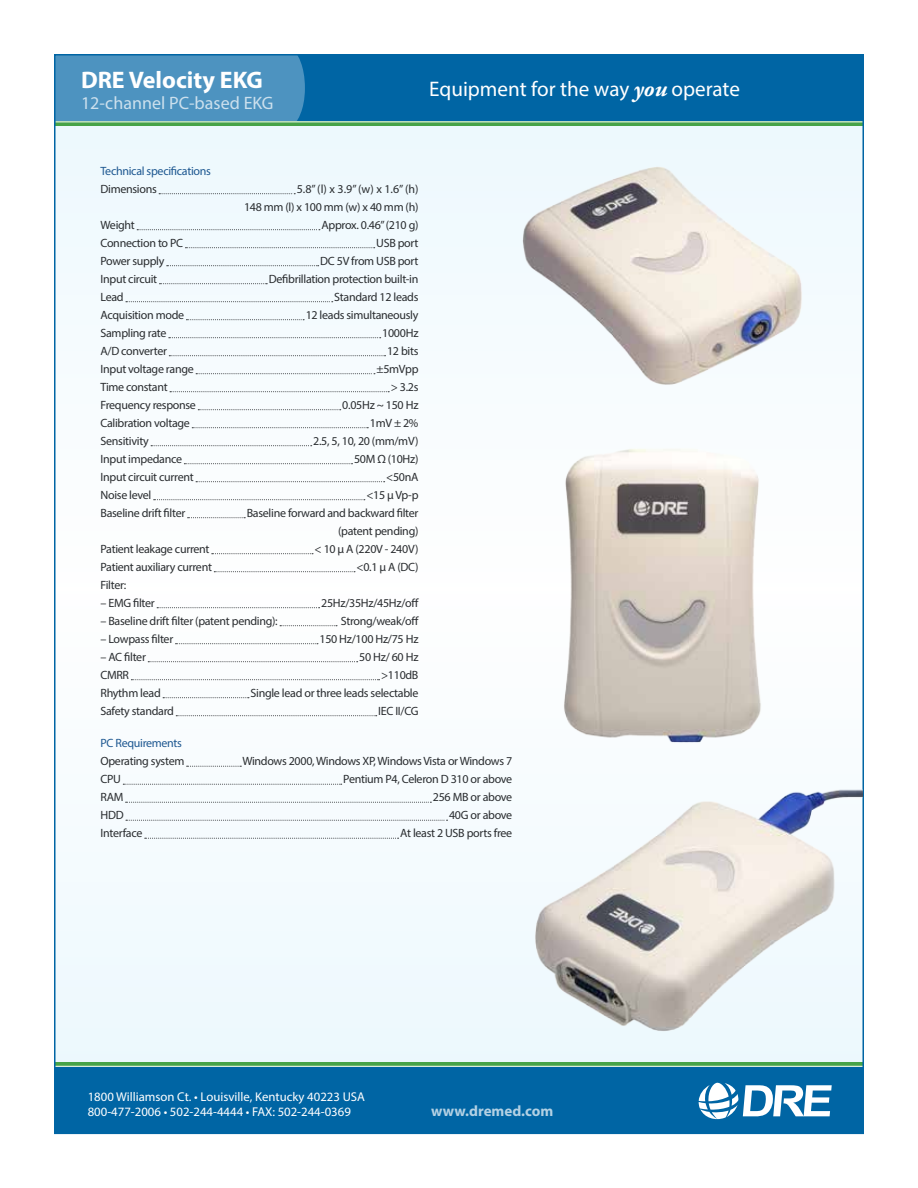
<style>
.page{position:relative;width:918px;height:1188px;background:#fff}
.page>*{position:absolute;margin:0;border:0;box-sizing:border-box;transform-origin:0 0}
.t1{font:700 24px "Myriad Pro";color:#fff}
.t2{font:21.15px "Myriad Pro";color:#fff}
.t3{font:18px "Myriad Pro";color:#cce0ed}
.t4{font:700 15px "Myriad Pro";color:#b3d1e4}
.t5{font:12.75px/15.3px "Myriad Pro";color:#fff}
.t6{font:12px/18px "Myriad Pro";letter-spacing:-.025em;color:#292c2f;text-align:right}
.t7{font:12px "Myriad Pro";letter-spacing:-.025em;color:#1e5891}
.s1{font-family:"Adobe Garamond Pro";font-weight:700;font-style:italic;font-size:23.25px}
</style>
<div class="page">
<div style="left:55px;top:115px;width:808px;height:954px;background:#f6fbfe"></div>
<div style="left:305px;top:57px;width:556px;height:65px;background:#0065a4"></div>
<div style="left:57px;top:57px;width:248px;height:65px;background:#4d93c0"></div>
<div style="left:57px;top:1067px;width:804px;height:64px;background:#0065a4"></div>
<svg style="left:695px;top:1080px;width:145px;height:47px"></svg>
<hr style="left:55px;top:122px;width:808px;height:4px;background:#46a347">
<hr style="left:55px;top:122px;width:808px;height:1px;background:#fff">
<svg style="left:57px;top:1062px;width:804px;height:4px;background:#4fa750"></svg>
<hr style="left:55px;top:1066px;width:808px;height:1px;background:#fff">
<img style="left:522px;top:167px;width:280px;height:218px">
<img style="left:564px;top:449px;width:197px;height:294px">
<img style="left:535px;top:789px;width:327px;height:243px">
<svg style="left:159px;top:193px;width:136px;height:1px"></svg>
<svg style="left:137px;top:229px;width:183px;height:1px"></svg>
<svg style="left:185px;top:247px;width:190px;height:1px"></svg>
<svg style="left:167px;top:265px;width:152px;height:1px"></svg>
<svg style="left:160px;top:283px;width:107px;height:1px"></svg>
<svg style="left:126px;top:301px;width:207px;height:1px"></svg>
<svg style="left:186px;top:319px;width:118px;height:1px"></svg>
<svg style="left:169px;top:337px;width:212px;height:1px"></svg>
<svg style="left:169px;top:355px;width:217px;height:1px"></svg>
<svg style="left:196px;top:373px;width:179px;height:1px"></svg>
<svg style="left:170px;top:391px;width:219px;height:1px"></svg>
<svg style="left:198px;top:409px;width:143px;height:1px"></svg>
<svg style="left:192px;top:427px;width:176px;height:1px"></svg>
<svg style="left:151px;top:445px;width:161px;height:1px"></svg>
<svg style="left:184px;top:463px;width:169px;height:1px"></svg>
<svg style="left:196px;top:481px;width:189px;height:1px"></svg>
<svg style="left:154px;top:499px;width:211px;height:1px"></svg>
<svg style="left:188px;top:517px;width:57px;height:1px"></svg>
<svg style="left:212px;top:553px;width:101px;height:1px"></svg>
<svg style="left:214px;top:571px;width:141px;height:1px"></svg>
<svg style="left:157px;top:607px;width:163px;height:1px"></svg>
<svg style="left:280px;top:625px;width:57px;height:1px"></svg>
<svg style="left:176px;top:643px;width:142px;height:1px"></svg>
<svg style="left:148px;top:661px;width:210px;height:1px"></svg>
<svg style="left:131px;top:679px;width:249px;height:1px"></svg>
<svg style="left:163px;top:697px;width:86px;height:1px"></svg>
<svg style="left:176px;top:715px;width:201px;height:1px"></svg>
<svg style="left:187px;top:766px;width:54px;height:1px"></svg>
<svg style="left:123px;top:784px;width:219px;height:1px"></svg>
<svg style="left:126px;top:802px;width:305px;height:1px"></svg>
<svg style="left:126px;top:820px;width:322px;height:1px"></svg>
<svg style="left:145px;top:838px;width:254px;height:1px"></svg>
<h1 class="t1" style="left:81px;top:64px;width:184px">DRE Velocity EKG</h1>
<h3 class="t3" style="left:81px;top:92px;width:194px">12-channel PC-based EKG</h3>
<h2 class="t2" style="left:429px;top:76px;width:312px">Equipment for the way <span class="s1">you</span> operate</h2>
<p class="t7" style="left:100px;top:163px;width:112px">Technical specifications</p>
<p class="t6" style="left:100px;top:179px;width:58px">Dimensions</p>
<p class="t6" style="left:244px;top:179px;width:176px">5.8” (l) x 3.9” (w) x 1.6” (h)<br>148 mm (l) x 100 mm (w) x 40 mm (h)</p>
<p class="t6" style="left:101px;top:215px;width:36px">Weight</p>
<p class="t6" style="left:321px;top:215px;width:99px">Approx. 0.46” (210 g)</p>
<p class="t6" style="left:100px;top:233px;width:84px">Connection to PC</p>
<p class="t6" style="left:376px;top:233px;width:44px">USB port</p>
<p class="t6" style="left:100px;top:251px;width:65px">Power supply</p>
<p class="t6" style="left:320px;top:251px;width:100px">DC 5V from USB port</p>
<p class="t6" style="left:100px;top:269px;width:58px">Input circuit</p>
<p class="t6" style="left:269px;top:269px;width:151px">Defibrillation protection built-in</p>
<p class="t6" style="left:100px;top:287px;width:25px">Lead</p>
<p class="t6" style="left:334px;top:287px;width:86px">Standard 12 leads</p>
<p class="t6" style="left:100px;top:305px;width:85px">Acquisition mode</p>
<p class="t6" style="left:306px;top:305px;width:114px">12 leads simultaneously</p>
<p class="t6" style="left:100px;top:323px;width:68px">Sampling rate</p>
<p class="t6" style="left:382px;top:323px;width:38px">1000Hz</p>
<p class="t6" style="left:100px;top:341px;width:68px">A/D converter</p>
<p class="t6" style="left:387px;top:341px;width:33px">12 bits</p>
<p class="t6" style="left:100px;top:359px;width:95px">Input voltage range</p>
<p class="t6" style="left:377px;top:359px;width:43px">±5mVpp</p>
<p class="t6" style="left:100px;top:377px;width:69px">Time constant</p>
<p class="t6" style="left:391px;top:377px;width:29px">&gt; 3.2s</p>
<p class="t6" style="left:100px;top:395px;width:97px">Frequency response</p>
<p class="t6" style="left:342px;top:395px;width:78px">0.05Hz ~ 150 Hz</p>
<p class="t6" style="left:100px;top:413px;width:91px">Calibration voltage</p>
<p class="t6" style="left:370px;top:413px;width:50px">1mV ± 2%</p>
<p class="t6" style="left:100px;top:431px;width:50px">Sensitivity</p>
<p class="t6" style="left:313px;top:431px;width:107px">2.5, 5, 10, 20 (mm/mV)</p>
<p class="t6" style="left:100px;top:449px;width:83px">Input impedance</p>
<p class="t6" style="left:354px;top:449px;width:66px">50M Ω (10Hz)</p>
<p class="t6" style="left:100px;top:467px;width:95px">Input circuit current</p>
<p class="t6" style="left:386px;top:467px;width:34px">&lt;50nA</p>
<p class="t6" style="left:100px;top:485px;width:52px">Noise level</p>
<p class="t6" style="left:366px;top:485px;width:54px">&lt;15 μ Vp-p</p>
<p class="t6" style="left:100px;top:503px;width:86px">Baseline drift filter</p>
<p class="t6" style="left:247px;top:503px;width:173px">Baseline forward and backward filter (patent pending)</p>
<p class="t6" style="left:100px;top:539px;width:111px">Patient leakage current</p>
<p class="t6" style="left:315px;top:539px;width:105px">&lt; 10 μ A (220V - 240V)</p>
<p class="t6" style="left:100px;top:557px;width:113px">Patient auxiliary current</p>
<p class="t6" style="left:357px;top:557px;width:63px">&lt;0.1 μ A (DC)</p>
<p class="t6" style="left:100px;top:575px;width:27px">Filter:</p>
<p class="t6" style="left:100px;top:593px;width:56px">– EMG filter</p>
<p class="t6" style="left:321px;top:593px;width:99px">25Hz/35Hz/45Hz/off</p>
<p class="t6" style="left:100px;top:611px;width:179px">– Baseline drift filter (patent pending):</p>
<p class="t6" style="left:341px;top:611px;width:80px">Strong/weak/off</p>
<p class="t6" style="left:100px;top:629px;width:74px">– Lowpass filter</p>
<p class="t6" style="left:320px;top:629px;width:100px">150 Hz/100 Hz/75 Hz</p>
<p class="t6" style="left:100px;top:647px;width:47px">– AC filter</p>
<p class="t6" style="left:359px;top:647px;width:61px">50 Hz/ 60 Hz</p>
<p class="t6" style="left:100px;top:665px;width:30px">CMRR</p>
<p class="t6" style="left:381px;top:665px;width:39px">&gt;110dB</p>
<p class="t6" style="left:100px;top:683px;width:62px">Rhythm lead</p>
<p class="t6" style="left:251px;top:683px;width:169px">Single lead or three leads selectable</p>
<p class="t6" style="left:100px;top:701px;width:75px">Safety standard</p>
<p class="t6" style="left:378px;top:701px;width:42px">IEC II/CG</p>
<p class="t7" style="left:100px;top:736px;width:83px">PC Requirements</p>
<p class="t6" style="left:100px;top:752px;width:85px">Operating system</p>
<p class="t6" style="left:242px;top:752px;width:271px">Windows 2000, Windows XP, Windows Vista or Windows 7</p>
<p class="t6" style="left:100px;top:770px;width:22px">CPU</p>
<p class="t6" style="left:343px;top:770px;width:170px">Pentium P4, Celeron D 310 or above</p>
<p class="t6" style="left:100px;top:788px;width:24px">RAM</p>
<p class="t6" style="left:433px;top:788px;width:81px">256 MB or above</p>
<p class="t6" style="left:100px;top:806px;width:25px">HDD</p>
<p class="t6" style="left:449px;top:806px;width:65px">40G or above</p>
<p class="t6" style="left:100px;top:824px;width:43px">Interface</p>
<p class="t6" style="left:400px;top:824px;width:114px">At least 2 USB ports free</p>
<p class="t5" style="left:88px;top:1089px;width:279px">1800 Williamson Ct. • Louisville, Kentucky 40223 USA<br>800-477-2006 • 502-244-4444 • FAX: 502-244-0369</p>
<p class="t4" style="left:431px;top:1101px;width:124px">www.dremed.com</p>
</div>
